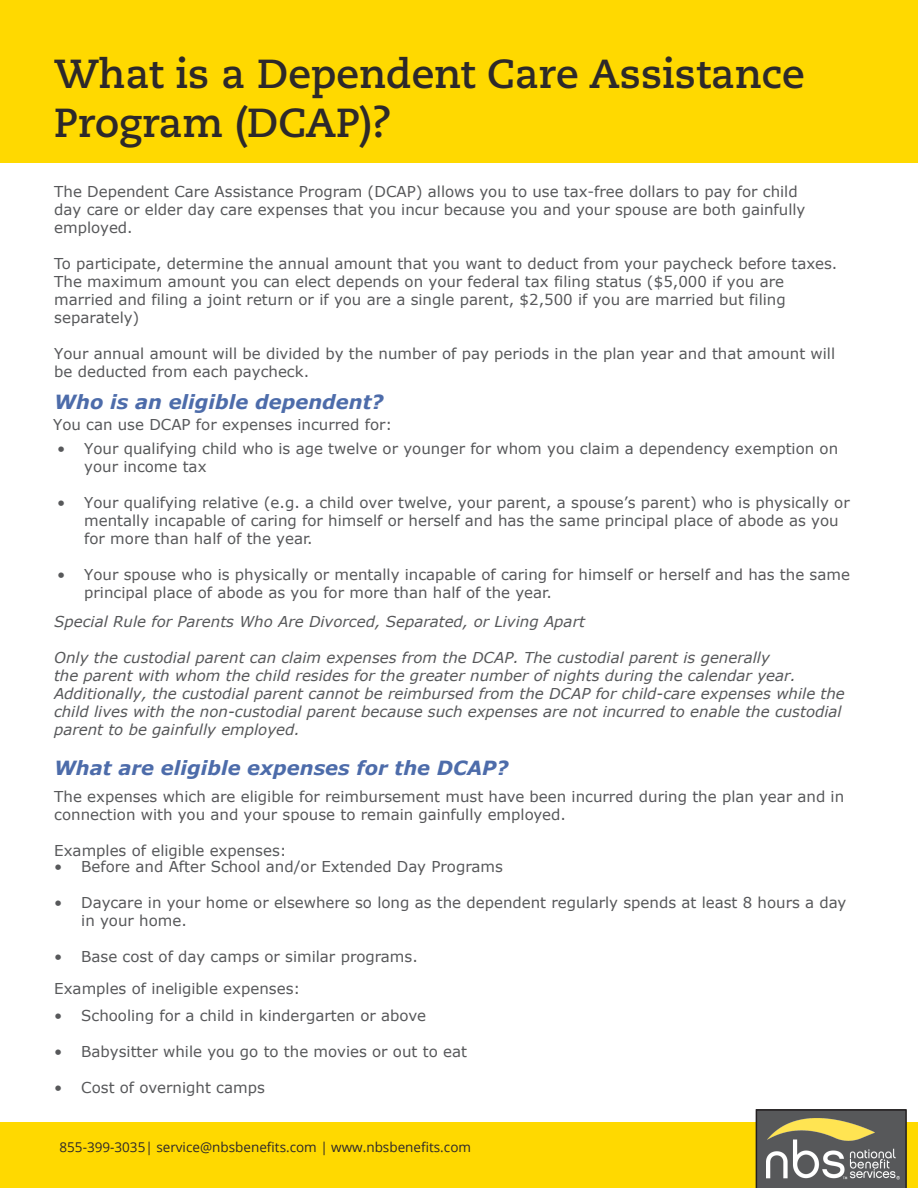
<style>
.page{position:relative;width:918px;height:1188px;background:#fff}
.page>*{position:absolute;margin:0;border:0;box-sizing:border-box;transform-origin:0 0}
.t1{font:700 40.5px/48.6px "Caecilia LT Pro 75";color:#2d292a}
.t2{font:italic 700 19.5px "Verdana";color:#4d6caa}
.t3{font:15px/18px "Verdana";color:#57585a}
.t4{font:italic 15px/18px "Verdana";color:#57585a}
.t5{font:13.5px "Open Sans";color:#2d292a}
</style>
<div class="page">
<div style="left:0;top:0;width:918px;height:162px;background:#ffd900"></div>
<div style="left:0;top:1122px;width:918px;height:66px;background:#ffd900"></div>
<svg style="left:756px;top:1109px;width:151px;height:79px;background:#525253"></svg>
<img style="left:766px;top:1119px;width:134px;height:61px">
<p class="t1" style="left:54px;top:49px;width:752px">What is a Dependent Care Assistance<br>Program (DCAP)?</p>
<p class="t3" style="left:54px;top:183px;width:753px">The Dependent Care Assistance Program (DCAP) allows you to use tax-free dollars to pay for child day care or elder day care expenses that you incur because you and your spouse are both gainfully employed.</p>
<p class="t3" style="left:54px;top:255px;width:785px">To participate, determine the annual amount that you want to deduct from your paycheck before taxes.<br>The maximum amount you can elect depends on your federal tax filing status ($5,000 if you are married and filing a joint return or if you are a single parent, $2,500 if you are married but filing separately)</p>
<p class="t3" style="left:54px;top:345px;width:782px">Your annual amount will be divided by the number of pay periods in the plan year and that amount will be deducted from each paycheck.</p>
<p class="t2" style="left:54px;top:388px;width:331px">Who is an eligible dependent?</p>
<p class="t3" style="left:53px;top:416px;width:341px">You can use DCAP for expenses incurred for:</p>
<p class="t3" style="left:84px;top:439px;width:755px;text-indent:-27px">• Your qualifying child who is age twelve or younger for whom you claim a dependency exemption on your income tax</p>
<p class="t3" style="left:84px;top:493px;width:767px;text-indent:-27px">• Your qualifying relative (e.g. a child over twelve, your parent, a spouse’s parent) who is physically or mentally incapable of caring for himself or herself and has the same principal place of abode as you for more than half of the year.</p>
<p class="t3" style="left:84px;top:565px;width:767px;text-indent:-27px">• Your spouse who is physically or mentally incapable of caring for himself or herself and has the same principal place of abode as you for more than half of the year.</p>
<p class="t4" style="left:54px;top:613px;width:532px">Special Rule for Parents Who Are Divorced, Separated, or Living Apart</p>
<p class="t4" style="left:54px;top:649px;width:792px">Only the custodial parent can claim expenses from the DCAP. The custodial parent is generally<br>the parent with whom the child resides for the greater number of nights during the calendar year.<br>Additionally, the custodial parent cannot be reimbursed from the DCAP for child-care expenses while the child lives with the non-custodial parent because such expenses are not incurred to enable the custodial parent to be gainfully employed.</p>
<p class="t2" style="left:54px;top:754px;width:456px">What are eligible expenses for the DCAP?</p>
<p class="t3" style="left:54px;top:787px;width:791px">The expenses which are eligible for reimbursement must have been incurred during the plan year and in connection with you and your spouse to remain gainfully employed.</p>
<p class="t3" style="left:54px;top:841px;width:234px">Examples of eligible expenses:</p>
<p class="t3" style="left:54px;top:857px;width:450px">• Before and After School and/or Extended Day Programs</p>
<p class="t3" style="left:81px;top:893px;width:767px;text-indent:-27px">• Daycare in your home or elsewhere so long as the dependent regularly spends at least 8 hours a day in your home.</p>
<p class="t3" style="left:54px;top:947px;width:365px">• Base cost of day camps or similar programs.</p>
<p class="t3" style="left:54px;top:979px;width:247px">Examples of ineligible expenses:</p>
<p class="t3" style="left:54px;top:1007px;width:373px">• Schooling for a child in kindergarten or above</p>
<p class="t3" style="left:54px;top:1043px;width:414px">• Babysitter while you go to the movies or out to eat</p>
<p class="t3" style="left:54px;top:1079px;width:212px">• Cost of overnight camps</p>
<p class="t5" style="left:60px;top:1138px;width:413px">855-399-3035| service@nbsbenefits.com | www.nbsbenefits.com</p>
</div>
